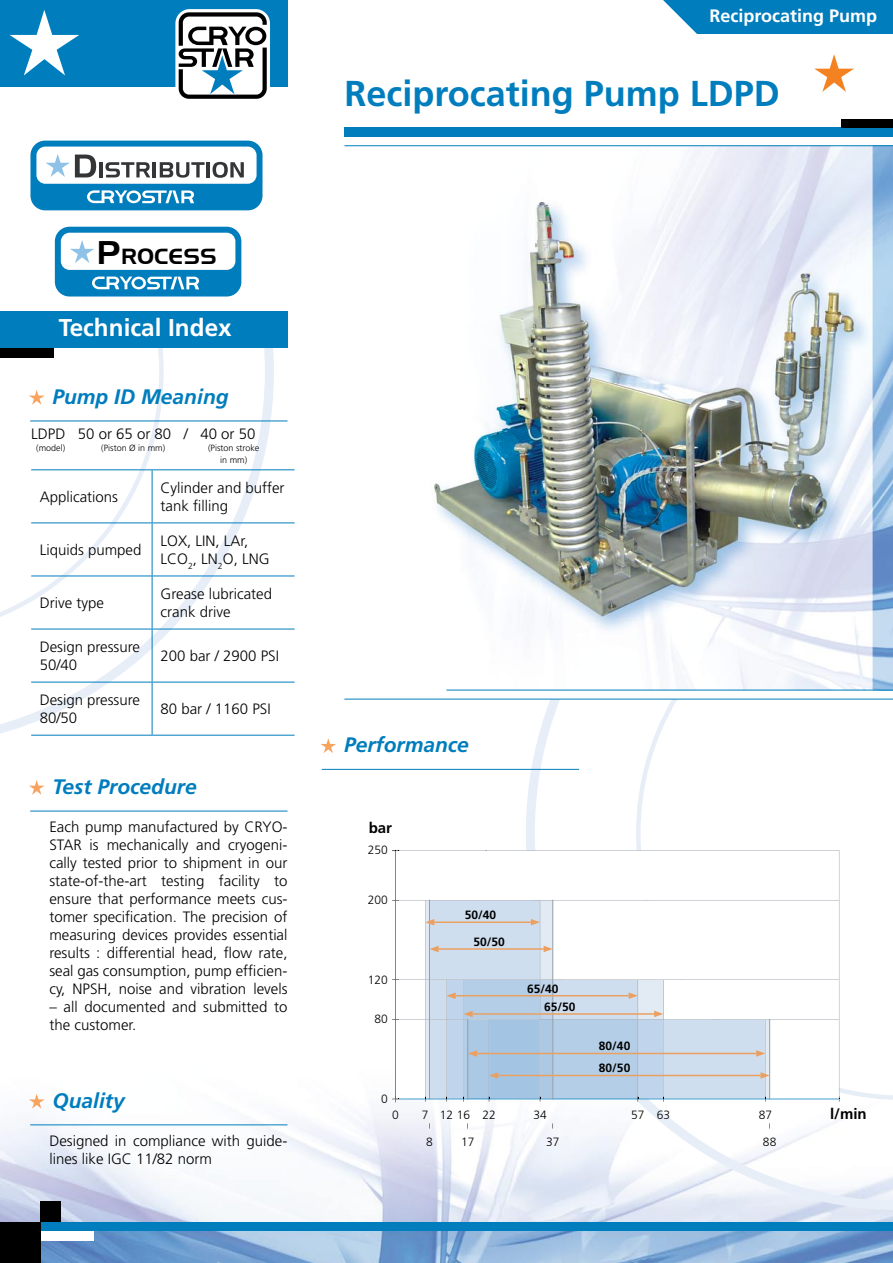
<style>
.page{position:relative;width:893px;height:1263px;background:#fff}
.page>*{position:absolute;margin:0;border:0;box-sizing:border-box;transform-origin:0 0}
.t1{font:700 36px "Frutiger";color:#007dbd}
.t2{font:700 24.3px "Frutiger";color:#fff}
.t3{font:21.3px "Handel Gothic BT";letter-spacing:.02em;color:#000}
.t4{font:italic 700 21px "Frutiger";color:#007dbd}
.t5{font:700 18px "Frutiger";color:#fff}
.t6{font:300 15px/18px "Frutiger";color:#000}
.t7{font:700 15px "Frutiger";color:#000}
.t8{font:300 12px "Frutiger";color:#000}
.t9{font:700 12px/18.3px "Frutiger";color:#000}
.t10{font:300 9px/12px "Frutiger";color:#000;text-align:center}
.s1{font-size:31.95px}
</style>
<div class="page">
<img style="left:0;top:1102px;width:893px;height:161px">
<svg style="left:526px;top:700px;width:367px;height:510px"></svg>
<svg style="left:636px;top:700px;width:257px;height:400px"></svg>
<div style="left:0;top:1222px;width:893px;height:9px;background:#007dbd"></div>
<div style="left:41px;top:1231px;width:53px;height:9px;background:#fff"></div>
<div style="left:0;top:1222px;width:41px;height:41px;background:#000"></div>
<div style="left:41px;top:1201px;width:20px;height:21px;background:#000"></div>
<div style="left:344px;top:128px;width:549px;height:9px;background:#007dbd"></div>
<div style="left:841px;top:119px;width:52px;height:9px;background:#000"></div>
<hr style="left:344px;top:699px;width:549px;height:1px;background:#007dbd">
<svg style="left:814px;top:54px;width:40px;height:38px"></svg>
<svg style="left:0;top:348px;width:274px;height:387px"></svg>
<svg style="left:0;top:348px;width:164px;height:285px"></svg>
<div style="left:0;top:311px;width:287px;height:37px;background:#007dbd"></div>
<div style="left:0;top:348px;width:53px;height:9px;background:#000"></div>
<div style="left:0;top:0;width:287px;height:86px;background:#007dbd"></div>
<svg style="left:10px;top:10px;width:69px;height:65px"></svg>
<svg style="left:30px;top:141px;width:233px;height:69px"></svg>
<svg style="left:55px;top:227px;width:186px;height:69px"></svg>
<div style="left:175px;top:9px;width:95px;height:93px;border:8px solid #fff;border-radius:10px"></div>
<svg style="left:179px;top:12px;width:88px;height:87px;background:#9ba3a8"></svg>
<hr style="left:152px;top:523px;width:1px;height:53px;background:#007dbd">
<hr style="left:31px;top:576px;width:121px;height:1px;background:#007dbd">
<hr style="left:152px;top:576px;width:143px;height:1px;background:#007dbd">
<hr style="left:152px;top:576px;width:1px;height:53px;background:#007dbd">
<hr style="left:31px;top:469px;width:121px;height:1px;background:#007dbd">
<hr style="left:152px;top:469px;width:143px;height:1px;background:#007dbd">
<hr style="left:152px;top:470px;width:1px;height:52px;background:#007dbd">
<hr style="left:31px;top:522px;width:121px;height:1px;background:#007dbd">
<hr style="left:152px;top:522px;width:143px;height:1px;background:#007dbd">
<hr style="left:31px;top:629px;width:121px;height:1px;background:#007dbd">
<hr style="left:152px;top:629px;width:143px;height:1px;background:#007dbd">
<hr style="left:152px;top:629px;width:1px;height:53px;background:#007dbd">
<hr style="left:31px;top:682px;width:121px;height:1px;background:#007dbd">
<hr style="left:152px;top:682px;width:143px;height:1px;background:#007dbd">
<hr style="left:152px;top:682px;width:1px;height:53px;background:#007dbd">
<hr style="left:31px;top:735px;width:121px;height:1px;background:#007dbd">
<hr style="left:152px;top:735px;width:143px;height:1px;background:#007dbd">
<hr style="left:30px;top:811px;width:257px;height:1px;background:#007dbd">
<svg style="left:29px;top:780px;width:16px;height:15px"></svg>
<svg style="left:320px;top:738px;width:16px;height:15px"></svg>
<hr style="left:322px;top:769px;width:257px;height:1px;background:#007dbd">
<img style="left:344px;top:146px;width:549px;height:544px">
<hr style="left:344px;top:145px;width:549px;height:1px;background:#007dbd">
<hr style="left:446px;top:690px;width:447px;height:1px;background:#007dbd">
<hr style="left:30px;top:1124px;width:257px;height:1px;background:#007dbd">
<svg style="left:29px;top:1094px;width:16px;height:15px"></svg>
<svg style="left:395px;top:851px;width:444px;height:49px"></svg>
<svg style="left:392px;top:900px;width:448px;height:202px"></svg>
<svg style="left:663px;top:0;width:230px;height:34px;background:#1286c1"></svg>
<svg style="left:29px;top:390px;width:16px;height:15px"></svg>
<hr style="left:30px;top:421px;width:257px;height:1px;background:#007dbd">
<h3 class="t3" style="left:97px;top:243px;width:121px"><span class="s1">P</span>ROCESS</h3>
<h2 class="t2" style="left:59px;top:314px;width:174px">Technical Index</h2>
<h3 class="t4" style="left:52px;top:384px;width:178px">Pump ID Meaning</h3>
<p class="t6" style="left:31px;top:425px;width:226px">LDPD 50 or 65 or 80 / 40 or 50</p>
<p class="t10" style="left:36px;top:442px;width:31px">(model)</p>
<p class="t10" style="left:101px;top:442px;width:66px">(Piston Ø in mm)</p>
<p class="t10" style="left:208px;top:442px;width:53px">(Piston stroke in mm)</p>
<p class="t6" style="left:40px;top:488px;width:80px">Applications</p>
<p class="t6" style="left:161px;top:479px;width:125px">Cylinder and buffer tank filling</p>
<p class="t6" style="left:40px;top:541px;width:103px">Liquids pumped</p>
<p class="t6" style="left:161px;top:532px;width:110px">LOX, LIN, LAr,<br>LCO<sub>2</sub>, LN<sub>2</sub>O, LNG</p>
<p class="t6" style="left:40px;top:594px;width:66px">Drive type</p>
<p class="t6" style="left:161px;top:585px;width:113px">Grease lubricated crank drive</p>
<p class="t6" style="left:40px;top:638px;width:102px">Design pressure<br>50/40</p>
<p class="t6" style="left:161px;top:647px;width:120px">200 bar / 2900 PSI</p>
<p class="t6" style="left:40px;top:691px;width:102px">Design pressure<br>80/50</p>
<p class="t6" style="left:161px;top:700px;width:112px">80 bar / 1160 PSI</p>
<h3 class="t4" style="left:52px;top:774px;width:146px">Test Procedure</h3>
<p class="t6" style="left:49px;top:818px;width:240px;text-align:justify">Each pump manufactured by CRYO-STAR is mechanically and cryogeni&shy;cally tested prior to shipment in our state-of-the-art testing facility to ensure that performance meets cus&shy;tomer specification. The precision of measuring devices provides essential results : differential head, flow rate, seal gas consumption, pump efficien&shy;cy, NPSH, noise and vibration levels</p>
<p class="t6" style="left:49px;top:998px;width:240px">– all documented and submitted to the customer.</p>
<h3 class="t4" style="left:52px;top:1088px;width:74px">Quality</h3>
<p class="t6" style="left:49px;top:1132px;width:240px">Designed in compliance with guide&shy;lines like IGC 11/82 norm</p>
<p class="t5" style="left:709px;top:5px;width:169px">Reciprocating Pump</p>
<h1 class="t1" style="left:344px;top:72px;width:437px">Reciprocating Pump LDPD</h1>
<h3 class="t4" style="left:344px;top:733px;width:126px">Performance</h3>
<p class="t7" style="left:369px;top:819px;width:25px">bar</p>
<p class="t8" style="left:368px;top:843px;width:22px">250</p>
<p class="t8" style="left:368px;top:893px;width:22px">200</p>
<p class="t8" style="left:368px;top:973px;width:22px">120</p>
<p class="t8" style="left:374px;top:1012px;width:15px">80</p>
<p class="t8" style="left:381px;top:1092px;width:8px">0</p>
<p class="t8" style="left:392px;top:1108px;width:8px">0</p>
<p class="t9" style="left:465px;top:906px;width:33px">50/40</p>
<p class="t9" style="left:474px;top:932px;width:33px">50/50</p>
<p class="t9" style="left:544px;top:979px;width:33px;text-indent:-17px">65/40<br>65/50</p>
<p class="t9" style="left:599px;top:1035px;width:33px;line-height:22px">80/40<br>80/50</p>
<p class="t8" style="left:422px;top:1108px;width:75px">7 12 16 22</p>
<p class="t8" style="left:426px;top:1135px;width:8px">8</p>
<p class="t8" style="left:461px;top:1135px;width:15px">17</p>
<p class="t8" style="left:546px;top:1135px;width:15px">37</p>
<p class="t8" style="left:763px;top:1135px;width:15px">88</p>
<p class="t8" style="left:533px;top:1108px;width:15px">34</p>
<p class="t8" style="left:631px;top:1108px;width:40px">57 63</p>
<p class="t8" style="left:759px;top:1108px;width:15px">87</p>
<p class="t7" style="left:830px;top:1105px;width:38px">l/min</p>
</div>
